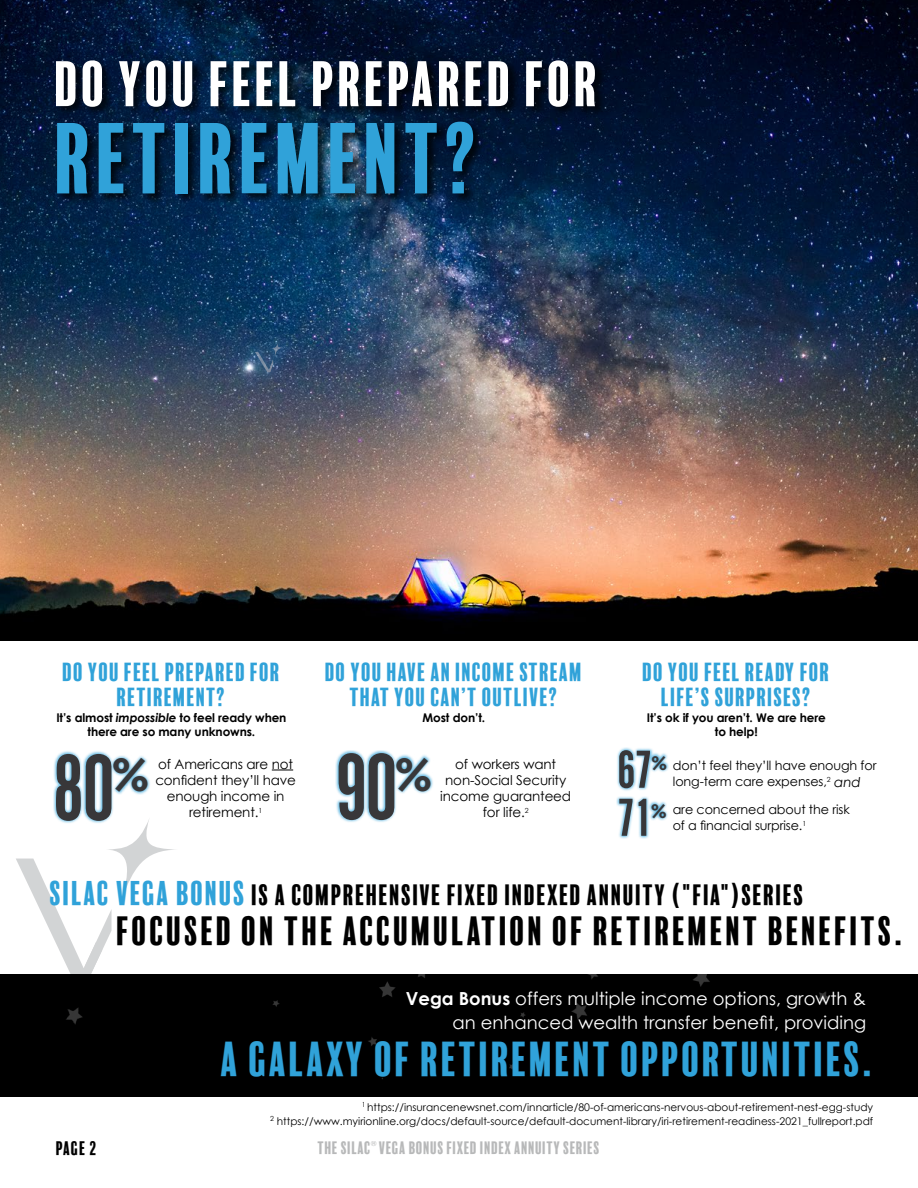
<style>
.page{position:relative;width:918px;height:1188px;background:#fff}
.page>*{position:absolute;margin:0;border:0;box-sizing:border-box;transform-origin:0 0}
.t1{font:97.5px "Alternate Got No 1 D";color:#383739}
.t2{font:91.5px "Balboa Plus Fill";color:#30a2d9}
.t3{font:58.5px "Balboa Plus Fill";color:#fff}
.t4{font:55.5px "Alternate Got No 1 D";color:#383739}
.t5{font:45px "Balboa Plus Fill";color:#30a2d9}
.t6{font:37.5px "Balboa Plus Fill";letter-spacing:.02em;color:#000}
.t7{font:27px "Balboa Plus Fill";color:#000}
.t8{font:24px/25.5px "Balboa Plus Fill";letter-spacing:-.01em;color:#30a2d9;text-align:center}
.t9{font:18px/24px "Century Gothic";color:#fff;text-align:right}
.t10{font:18px "Balboa Plus Fill";color:#000}
.t11{font:16.5px "Balboa Plus Fill";letter-spacing:-.02em;color:#888a8b}
.t12{font:13.5px/16.2px "Century Gothic";letter-spacing:-.01em;color:#000;text-align:center}
.t13{font:12.75px/16.2px "Century Gothic";letter-spacing:-.01em;color:#000;text-align:center}
.t14{font:700 12px/13.5px "Century Gothic";letter-spacing:-.01em;color:#000;text-align:center}
.t15{font:10.5px/13.8px "Century Gothic";color:#000;text-align:right}
.t16{font:7.05px "Century Gothic";color:#888a8b}
.s1{font-style:italic}
.s2{font-family:"Transat";font-weight:700;font-size:21px;color:#383739}
.s3{font-style:italic;font-size:13.5px}
.s4{font-size:31.5px;color:#30a2d9}
.s5{font-weight:700}
</style>
<div class="page">
<img style="left:0;top:0;width:918px;height:641px">
<div style="left:55px;top:59px;width:552px;height:146px;background:#000;opacity:.75"></div>
<svg style="left:242px;top:330px;width:55px;height:56px"></svg>
<svg style="left:16px;top:824px;width:158px;height:150px"></svg>
<div style="left:0;top:974px;width:918px;height:123px;background:#000"></div>
<svg style="left:272px;top:770px;width:21px;height:1px"></svg>
<div style="left:53px;top:750px;width:98px;height:74px;background:#30a2d9;opacity:.75"></div>
<div style="left:336px;top:750px;width:98px;height:73px;background:#30a2d9;opacity:.75"></div>
<div style="left:616px;top:747px;width:53px;height:44px;background:#30a2d9;opacity:.75"></div>
<div style="left:616px;top:796px;width:53px;height:43px;background:#30a2d9;opacity:.75"></div>
<h3 class="t3" style="left:54px;top:51px;width:548px">DO YOU FEEL PREPARED FOR</h3>
<h2 class="t2" style="left:54px;top:108px;width:429px">RETIREMENT?</h2>
<h3 class="t8" style="left:62px;top:659px;width:220px">DO YOU FEEL PREPARED FOR<br>RETIREMENT?</h3>
<p class="t14" style="left:56px;top:711px;width:232px">It’s almost <span class="s1">impossible</span> to feel ready when there are so many unknowns.</p>
<h1 class="t1" style="left:52px;top:736px;width:99px">80<sup>%</sup></h1>
<p class="t12" style="left:155px;top:756px;width:142px">of Americans are not confident they’ll have enough income in retirement.<sup>1</sup></p>
<h3 class="t8" style="left:325px;top:659px;width:260px">DO YOU HAVE AN INCOME STREAM<br>THAT YOU CAN’T OUTLIVE?</h3>
<p class="t14" style="left:423px;top:711px;width:64px">Most don’t.</p>
<h1 class="t1" style="left:335px;top:735px;width:99px">90<sup>%</sup></h1>
<p class="t12" style="left:440px;top:756px;width:132px">of workers want non-Social Security income guaranteed for life.<sup>2</sup></p>
<h3 class="t8" style="left:642px;top:659px;width:190px">DO YOU FEEL READY FOR<br>LIFE’S SURPRISES?</h3>
<p class="t14" style="left:647px;top:711px;width:181px">It’s ok if you aren’t. We are here to help!</p>
<h3 class="t4" style="left:617px;top:740px;width:38px">67</h3>
<p class="t13" style="left:651px;top:757px;width:227px"><span class="s2">%</span> don’t feel they’ll have enough for long-term care expenses,<sup>2</sup> <span class="s3">and</span></p>
<h3 class="t4" style="left:617px;top:788px;width:38px">71</h3>
<p class="t13" style="left:673px;top:802px;width:179px;line-height:15.3px;text-align:left;text-indent:-22px"><span class="s2">%</span> are concerned about the risk of a financial surprise.<sup>1</sup></p>
<h3 class="t7" style="left:49px;top:880px;width:757px"><span class="s4">SILAC VEGA BONUS</span> IS A COMPREHENSIVE FIXED INDEXED ANNUITY ("FIA")SERIES</h3>
<h3 class="t6" style="left:116px;top:910px;width:790px">FOCUSED ON THE ACCUMULATION OF RETIREMENT BENEFITS.</h3>
<h3 class="t9" style="left:406px;top:986px;width:462px"><span class="s5">Vega Bonus</span> offers multiple income options, growth &amp; an enhanced wealth transfer benefit, providing</h3>
<h3 class="t5" style="left:221px;top:1034px;width:656px">A GALAXY OF RETIREMENT OPPORTUNITIES.</h3>
<h3 class="t10" style="left:56px;top:1139px;width:43px">PAGE 2</h3>
<p class="t15" style="left:270px;top:1100px;width:605px"><sup>1</sup> https://insurancenewsnet.com/innarticle/80-of-americans-nervous-about-retirement-nest-egg-study<br><sup>2</sup> https://www.myirionline.org/docs/default-source/default-document-library/iri-retirement-readiness-2021_fullreport.pdf</p>
<h3 class="t11" style="left:317px;top:1139px;width:55px">THE SILAC</h3>
<p class="t16" style="left:371px;top:1139px;width:7px">®</p>
<h3 class="t11" style="left:379px;top:1139px;width:223px">VEGA BONUS FIXED INDEX ANNUITY SERIES</h3>
</div>
